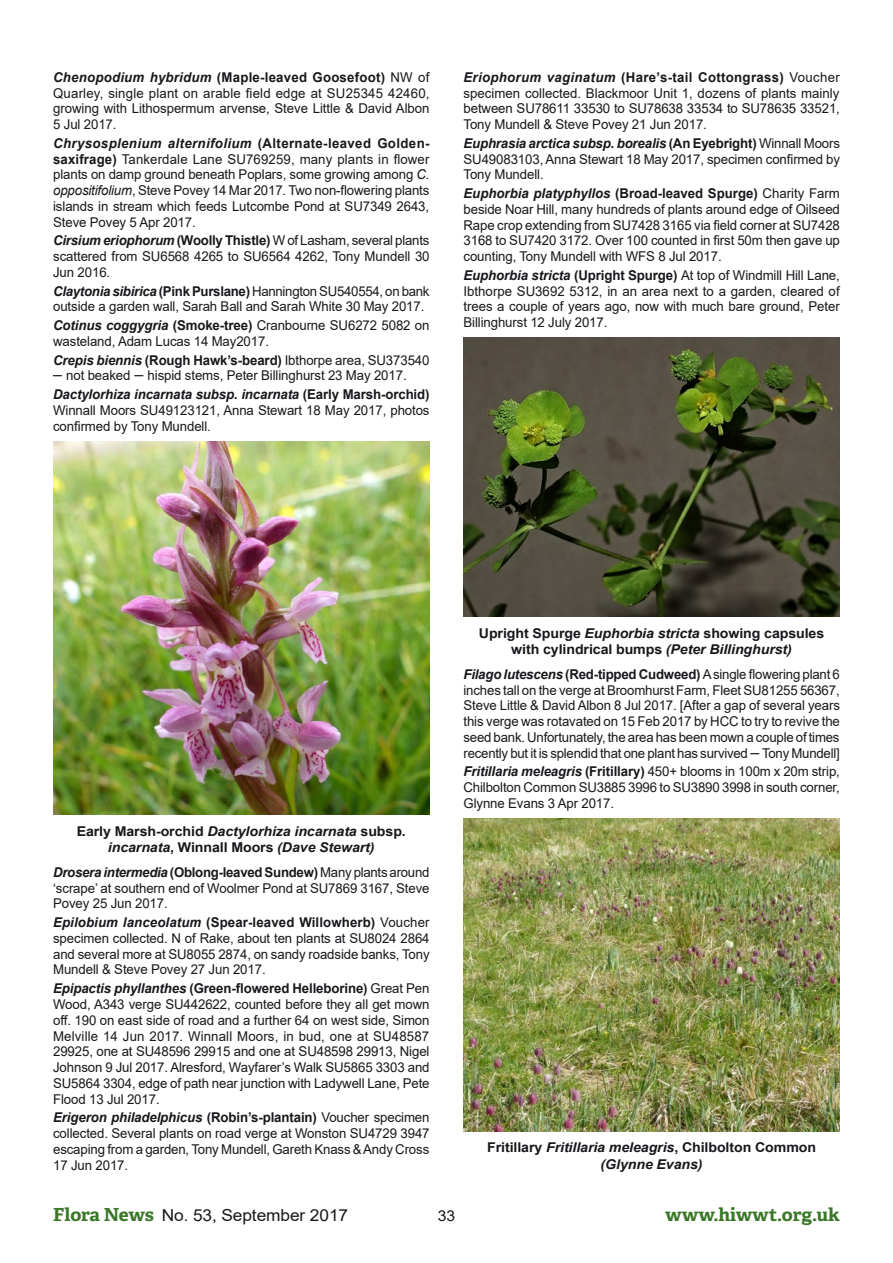
<style>
.page{position:relative;width:893px;height:1263px;background:#fff}
.page>*{position:absolute;margin:0;border:0;box-sizing:border-box;transform-origin:0 0}
.t1{font:700 18px "Adelle";letter-spacing:-.005em;color:#3a7728;scale:1.05 1}
.t2{font:16.5px "Arial";letter-spacing:-.005em;color:#1a171c;scale:1.05 1}
.t3{font:15px "Arial";color:#1a171c;scale:1.05 1}
.t4{font:13.5px/15.8px "Arial";letter-spacing:-.01em;color:#1a171c;text-align:justify}
.t5{font:italic 700 13.5px/16.5px "Arial";letter-spacing:-.005em;color:#1a171c;text-align:center;scale:1.05 1}
.t6{font:700 13.5px/16.5px "Arial";letter-spacing:-.005em;color:#1a171c;text-align:center;scale:1.05 1}
.s1{font-weight:700;font-style:italic}
.s2{font-weight:700}
.s3{font-style:italic}
.s4{font-size:16.5px}
.s5{font-style:normal}
.s6{font-family:"Adelle";font-weight:700;font-size:18px;color:#3a7728}
</style>
<div class="page">
<img style="left:53px;top:441px;width:376px;height:374px">
<img style="left:463px;top:338px;width:377px;height:279px">
<img style="left:463px;top:818px;width:377px;height:313px">
<p class="t4" style="left:53px;top:69px;width:378px"><span class="s1">Chenopodium hybridum</span> <span class="s2">(Maple-leaved Goosefoot)</span> NW of Quarley, single plant on arable field edge at SU25345 42460, growing with Lithospermum arvense, Steve Little &amp; David Albon 5 Jul 2017.</p>
<p class="t4" style="left:53px;top:135px;width:378px"><span class="s1">Chrysosplenium alternifolium</span> <span class="s2">(Alternate-leaved Golden&shy;saxifrage)</span> Tankerdale Lane SU769259, many plants in flower plants on damp ground beneath Poplars, some growing among <span class="s3">C. oppositifolium</span>, Steve Povey 14 Mar 2017. Two non-flowering plants islands in stream which feeds Lutcombe Pond at SU7349 2643, Steve Povey 5 Apr 2017.</p>
<p class="t4" style="left:53px;top:233px;width:378px"><span class="s1">Cirsium eriophorum</span> <span class="s2">(Woolly Thistle)</span> W of Lasham, several plants scattered from SU6568 4265 to SU6564 4262, Tony Mundell 30<br>Jun 2016.</p>
<p class="t4" style="left:53px;top:283px;width:378px"><span class="s1">Claytonia sibirica</span> <span class="s2">(Pink Purslane)</span> Hannington SU540554, on bank outside a garden wall, Sarah Ball and Sarah White 30 May 2017.</p>
<p class="t4" style="left:53px;top:317px;width:378px"><span class="s1">Cotinus coggygria</span> <span class="s2">(Smoke-tree)</span> Cranbourne SU6272 5082 on wasteland, Adam Lucas 14 May2017.</p>
<p class="t4" style="left:53px;top:352px;width:378px"><span class="s1">Crepis biennis</span> <span class="s2">(Rough Hawk’s-beard)</span> Ibthorpe area, SU373540</p>
<p class="t4" style="left:53px;top:366px;width:378px;line-height:18.8px"><span class="s4">–</span> not beaked <span class="s4">–</span> hispid stems, Peter Billinghurst 23 May 2017.<br><span class="s1">Dactylorhiza incarnata subsp. incarnata</span> <span class="s2">(Early Marsh-orchid)</span></p>
<p class="t4" style="left:53px;top:402px;width:378px">Winnall Moors SU49123121, Anna Stewart 18 May 2017, photos confirmed by Tony Mundell.</p>
<p class="t4" style="left:463px;top:69px;width:378px"><span class="s1">Eriophorum vaginatum</span> <span class="s2">(Hare’s-tail Cottongrass)</span> Voucher specimen collected. Blackmoor Unit 1, dozens of plants mainly between SU78611 33530 to SU78638 33534 to SU78635 33521, Tony Mundell &amp; Steve Povey 21 Jun 2017.</p>
<p class="t4" style="left:463px;top:135px;width:378px"><span class="s1">Euphrasia arctica subsp. borealis</span> <span class="s2">(An Eyebright)</span> Winnall Moors SU49083103, Anna Stewart 18 May 2017, specimen confirmed by Tony Mundell.</p>
<p class="t4" style="left:463px;top:185px;width:378px"><span class="s1">Euphorbia platyphyllos</span> <span class="s2">(Broad-leaved Spurge)</span> Charity Farm beside Noar Hill, many hundreds of plants around edge of Oilseed Rape crop extending from SU7428 3165 via field corner at SU7428<br>3168 to SU7420 3172. Over 100 counted in first 50m then gave up counting, Tony Mundell with WFS 8 Jul 2017.</p>
<p class="t4" style="left:463px;top:267px;width:378px"><span class="s1">Euphorbia stricta</span> <span class="s2">(Upright Spurge)</span> At top of Windmill Hill Lane, Ibthorpe SU3692 5312, in an area next to a garden, cleared of trees a couple of years ago, now with much bare ground, Peter Billinghurst 12 July 2017.</p>
<p class="t5" style="left:77px;top:823px;width:315px"><span class="s5">Early Marsh-orchid</span> Dactylorhiza incarnata <span class="s5">subsp. </span>incarnata<span class="s5">, Winnall Moors</span> (Dave Stewart)</p>
<p class="t4" style="left:53px;top:864px;width:378px"><span class="s1">Drosera intermedia</span> <span class="s2">(Oblong-leaved Sundew)</span> Many plants around ‘scrape’ at southern end of Woolmer Pond at SU7869 3167, Steve Povey 25 Jun 2017.</p>
<p class="t4" style="left:53px;top:914px;width:378px"><span class="s1">Epilobium lanceolatum</span> <span class="s2">(Spear-leaved Willowherb)</span> Voucher specimen collected. N of Rake, about ten plants at SU8024 2864 and several more at SU8055 2874, on sandy roadside banks, Tony Mundell &amp; Steve Povey 27 Jun 2017.</p>
<p class="t4" style="left:53px;top:980px;width:378px"><span class="s1">Epipactis phyllanthes</span> <span class="s2">(Green-flowered Helleborine)</span> Great Pen Wood, A343 verge SU442622, counted before they all get mown off. 190 on east side of road and a further 64 on west side, Simon Melville 14 Jun 2017. Winnall Moors, in bud, one at SU48587<br>29925, one at SU48596 29915 and one at SU48598 29913, Nigel Johnson 9 Jul 2017. Alresford, Wayfarer’s Walk SU5865 3303 and SU5864 3304, edge of path near junction with Ladywell Lane, Pete Flood 13 Jul 2017.</p>
<p class="t4" style="left:53px;top:1109px;width:378px"><span class="s1">Erigeron philadelphicus</span> <span class="s2">(Robin’s-plantain)</span> Voucher specimen collected. Several plants on road verge at Wonston SU4729 3947 escaping from a garden, Tony Mundell, Gareth Knass &amp; Andy Cross 17 Jun 2017.</p>
<p class="t6" style="left:479px;top:625px;width:330px">Upright Spurge <span class="s3">Euphorbia stricta</span> showing capsules with cylindrical bumps <span class="s3">(Peter Billinghurst)</span></p>
<p class="t4" style="left:463px;top:666px;width:378px"><span class="s1">Filago lutescens</span> <span class="s2">(Red-tipped Cudweed)</span> A single flowering plant 6 inches tall on the verge at Broomhurst Farm, Fleet SU81255 56367, Steve Little &amp; David Albon 8 Jul 2017. [After a gap of several years this verge was rotavated on 15 Feb 2017 by HCC to try to revive the seed bank. Unfortunately, the area has been mown a couple of times recently but it is splendid that one plant has survived <span class="s4">–</span> Tony Mundell]</p>
<p class="t4" style="left:463px;top:764px;width:378px"><span class="s1">Fritillaria meleagris</span> <span class="s2">(Fritillary)</span> 450+ blooms in 100m x 20m strip, Chilbolton Common SU3885 3996 to SU3890 3998 in south corner, Glynne Evans 3 Apr 2017.</p>
<p class="t5" style="left:487px;top:1139px;width:315px"><span class="s5">Fritillary</span> Fritillaria meleagris<span class="s5">, Chilbolton Common </span>(Glynne Evans)</p>
<p class="t2" style="left:53px;top:1204px;width:282px"><span class="s6">Flora News</span> No. 53, September 2017</p>
<p class="t3" style="left:438px;top:1206px;width:18px">33</p>
<h1 class="t1" style="left:665px;top:1202px;width:168px">www.hiwwt.org.uk</h1>
</div>
